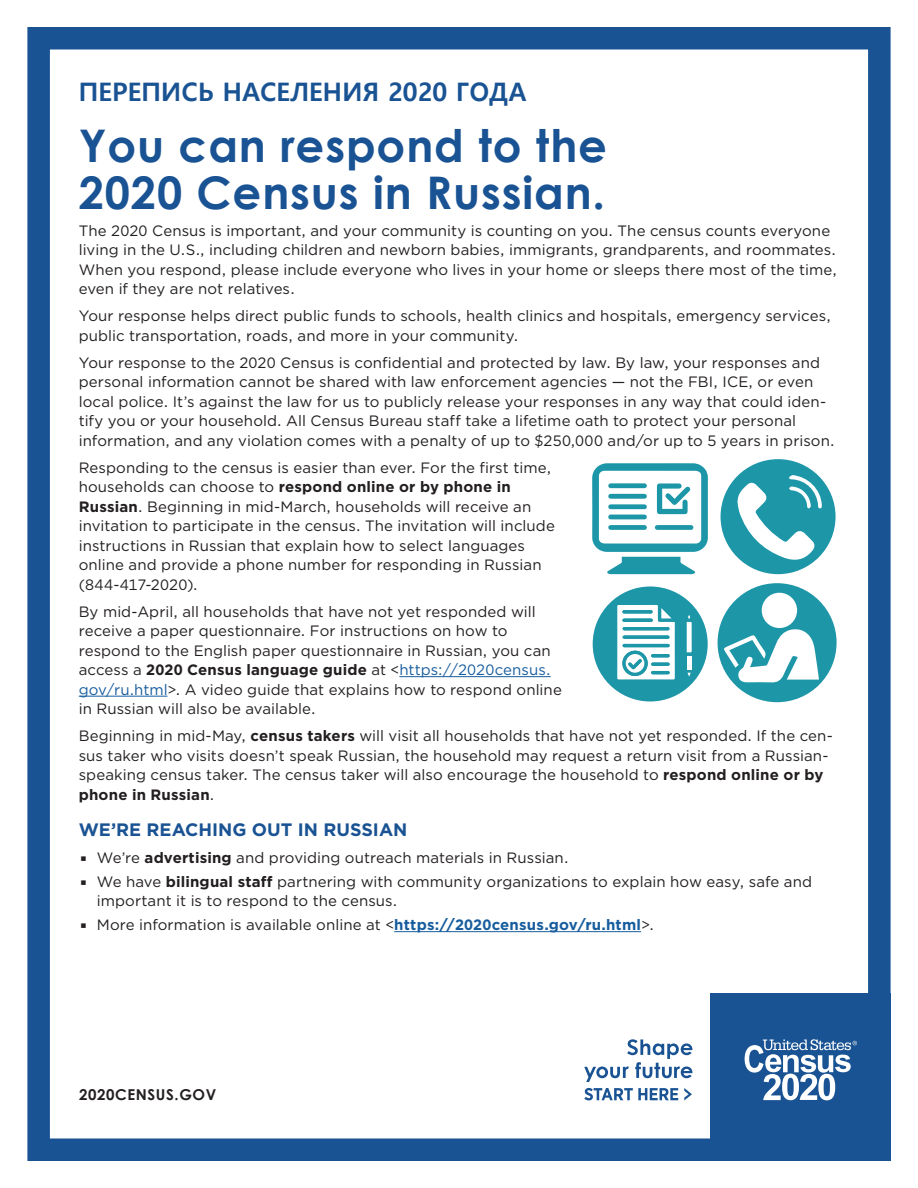
<style>
.page{position:relative;width:918px;height:1188px;background:#fff}
.page>*{position:absolute;margin:0;border:0;box-sizing:border-box;transform-origin:0 0}
.t1{font:700 45px/46.5px "Century Gothic";letter-spacing:.02em;color:#1a5393}
.t2{font:700 25.5px "Malgun Gothic";color:#1a5393}
.t3{font:700 18px "Gotham";color:#1a5393}
.t4{font:15px/19.5px "Gotham";letter-spacing:.005em;color:#231f20}
.t5{font:700 15px "Century Gothic";letter-spacing:.04em;color:#231f20}
.s1{font-weight:700}
.s2{color:#175d9e}
.s3{font-family:"Lucida Sans"}
.s4{font-weight:700;color:#175d9e}
</style>
<div class="page">
<div style="left:27px;top:27px;width:864px;height:1134px;border:22px solid #1a5393"></div>
<div style="left:710px;top:994px;width:181px;height:167px;background:#1a5393"></div>
<svg style="left:584px;top:1088px;width:94px;height:12px"></svg>
<svg style="left:684px;top:1088px;width:8px;height:12px"></svg>
<svg style="left:584px;top:1039px;width:108px;height:43px"></svg>
<svg style="left:745px;top:1039px;width:112px;height:61px"></svg>
<hr style="left:399px;top:676px;width:152px;height:1px;background:#175d9e">
<hr style="left:79px;top:696px;width:88px;height:1px;background:#175d9e">
<hr style="left:394px;top:931px;width:247px;height:1px;background:#175d9e">
<div style="left:718px;top:583px;width:119px;height:119px;background:#1d97a8;border-radius:50%"></div>
<div style="left:762px;top:593px;width:35px;height:35px;background:#fff;border-radius:50%"></div>
<svg style="left:723px;top:627px;width:96px;height:56px"></svg>
<div style="left:721px;top:459px;width:115px;height:115px;background:#1d97a8;border-radius:50%"></div>
<svg style="left:733px;top:475px;width:89px;height:89px"></svg>
<svg style="left:592px;top:463px;width:116px;height:111px"></svg>
<div style="left:593px;top:586px;width:115px;height:116px;background:#1d97a8;border-radius:50%"></div>
<svg style="left:617px;top:602px;width:78px;height:81px"></svg>
<h2 class="t2" style="left:79px;top:76px;width:450px">ПЕРЕПИСЬ НАСЕЛЕНИЯ 2020 ГОДА</h2>
<h1 class="t1" style="left:79px;top:121px;width:530px">You can respond to the<br>2020 Census in Russian.</h1>
<p class="t4" style="left:79px;top:220px;width:760px">The 2020 Census is important, and your community is counting on you. The census counts everyone living in the U.S., including children and newborn babies, immigrants, grandparents, and roommates.<br>When you respond, please include everyone who lives in your home or sleeps there most of the time, even if they are not relatives.</p>
<p class="t4" style="left:79px;top:306px;width:754px">Your response helps direct public funds to schools, health clinics and hospitals, emergency services, public transportation, roads, and more in your community.</p>
<p class="t4" style="left:79px;top:352px;width:757px">Your response to the 2020 Census is confidential and protected by law. By law, your responses and personal information cannot be shared with law enforcement agencies — not the FBI, ICE, or even local police. It’s against the law for us to publicly release your responses in any way that could iden&shy;tify you or your household. All Census Bureau staff take a lifetime oath to protect your personal information, and any violation comes with a penalty of up to $250,000 and/or up to 5 years in prison.</p>
<p class="t4" style="left:79px;top:457px;width:478px">Responding to the census is easier than ever. For the first time, households can choose to <span class="s1">respond online or by phone in Russian</span>. Beginning in mid-March, households will receive an invitation to participate in the census. The invitation will include instructions in Russian that explain how to select languages online and provide a phone number for responding in Russian (844-417-2020).</p>
<p class="t4" style="left:79px;top:601px;width:485px">By mid-April, all households that have not yet responded will receive a paper questionnaire. For instructions on how to respond to the English paper questionnaire in Russian, you can access a <span class="s1">2020 Census language guide</span> at &lt;<span class="s2">https://2020census. gov/ru.html</span>&gt;. A video guide that explains how to respond online in Russian will also be available.</p>
<p class="t4" style="left:79px;top:726px;width:756px">Beginning in mid-May, <span class="s1">census takers</span> will visit all households that have not yet responded. If the cen&shy;sus taker who visits doesn’t speak Russian, the household may request a return visit from a Russian&shy;speaking census taker. The census taker will also encourage the household to <span class="s1">respond online or by phone in Russian</span>.</p>
<p class="t3" style="left:79px;top:817px;width:330px">WE’RE REACHING OUT IN RUSSIAN</p>
<p class="t4" style="left:79px;top:847px;width:491px"><span class="s3">•</span> We’re <span class="s1">advertising</span> and providing outreach materials in Russian.</p>
<p class="t4" style="left:97px;top:871px;width:717px;text-indent:-18px"><span class="s3">•</span> We have <span class="s1">bilingual staff</span> partnering with community organizations to explain how easy, safe and important it is to respond to the census.</p>
<p class="t4" style="left:79px;top:915px;width:577px"><span class="s3">•</span> More information is available online at &lt;<span class="s4">https://2020census.gov/ru.html</span>&gt;.</p>
<p class="t5" style="left:79px;top:1083px;width:139px">2020CENSUS.GOV</p>
</div>
